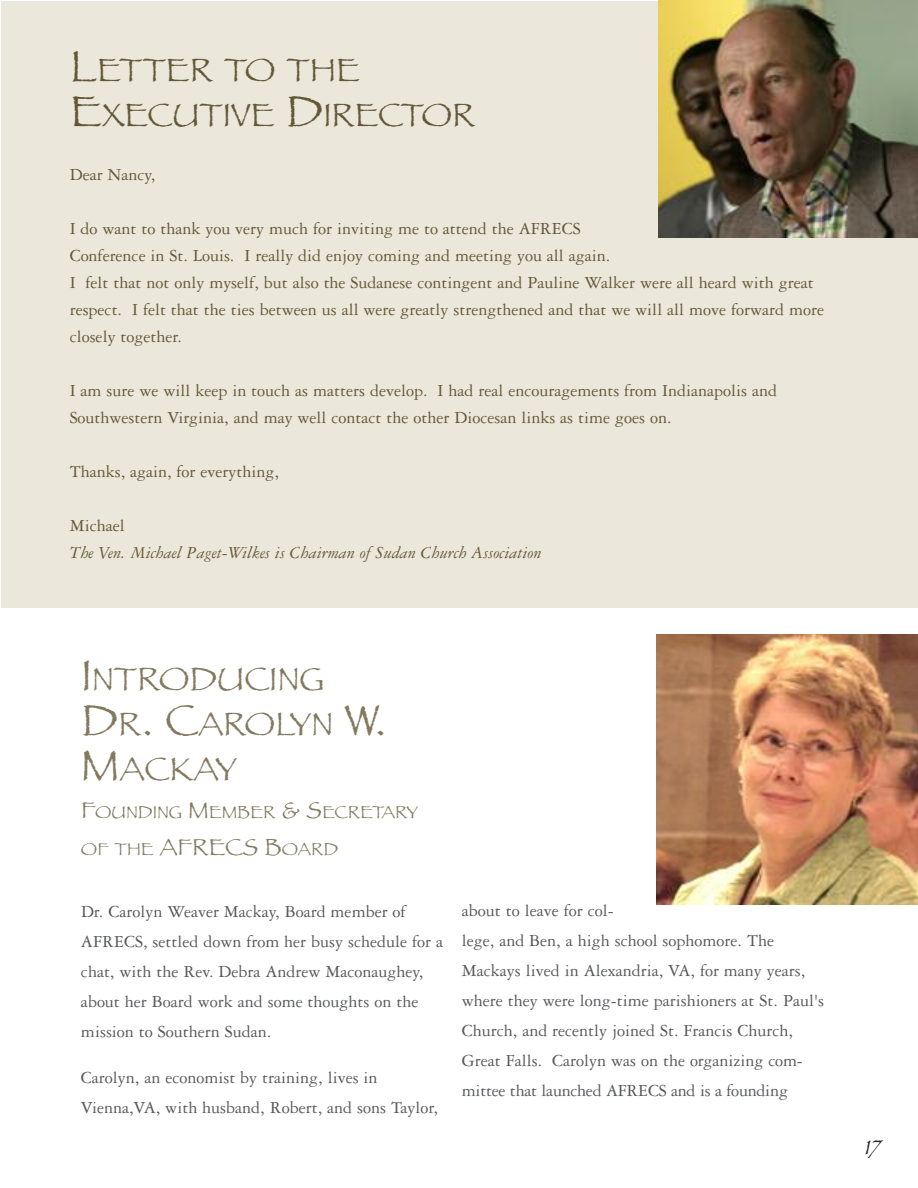
<style>
.page{position:relative;width:918px;height:1188px;background:#fff}
.page>*{position:absolute;margin:0;border:0;box-sizing:border-box;transform-origin:0 0}
.t1{font:33.75px/45px "Papyrus";color:#82795e}
.t2{font:33.75px/45px "Papyrus";color:#635836}
.t3{font:italic 21px "Papyrus";color:#231f20}
.t4{font:18px/30px "Garamond Three";color:#57585a}
.t5{font:18px/27px "Garamond Three";color:#635836}
.t6{font:italic 18px "Garamond Three";color:#635836}
.t7{font:18px/37.5px "Papyrus";color:#82795e}
.s1{font-size:45px}
.s2{font-size:24px}
</style>
<div class="page">
<div style="left:2px;top:1px;width:916px;height:606px;background:#ece7db"></div>
<img style="left:659px;top:1px;width:259px;height:236px">
<img style="left:657px;top:634px;width:261px;height:270px">
<h1 class="t2" style="left:70px;top:47px;width:407px"><span class="s1">L</span>ETTER TO THE<br><span class="s1">E</span>XECUTIVE <span class="s1">D</span>IRECTOR</h1>
<p class="t5" style="left:70px;top:163px;width:87px">Dear Nancy,</p>
<p class="t5" style="left:70px;top:217px;width:756px">I do want to thank you very much for inviting me to attend the AFRECS<br>Conference in St. Louis. I really did enjoy coming and meeting you all again.<br>I felt that not only myself, but also the Sudanese contingent and Pauline Walker were all heard with great respect. I felt that the ties between us all were greatly strengthened and that we will all move forward more closely together.</p>
<p class="t5" style="left:70px;top:379px;width:709px">I am sure we will keep in touch as matters develop. I had real encouragements from Indianapolis and<br>Southwestern Virginia, and may well contact the other Diocesan links as time goes on.</p>
<p class="t5" style="left:70px;top:460px;width:211px">Thanks, again, for everything,</p>
<p class="t5" style="left:70px;top:514px;width:57px">Michael</p>
<p class="t6" style="left:70px;top:546px;width:473px">The Ven. Michael Paget-Wilkes is Chairman of Sudan Church Association</p>
<h1 class="t1" style="left:81px;top:656px;width:307px"><span class="s1">I</span>NTRODUCING<br><span class="s1">D</span>R<span class="s1">. C</span>AROLYN <span class="s1">W.<br>M</span>ACKAY</h1>
<p class="t7" style="left:81px;top:793px;width:339px"><span class="s2">F</span>OUNDING <span class="s2">M</span>EMBER <span class="s2">&amp; S</span>ECRETARY<br>OF THE <span class="s2">AFRECS B</span>OARD</p>
<p class="t4" style="left:81px;top:898px;width:364px">Dr. Carolyn Weaver Mackay, Board member of AFRECS, settled down from her busy schedule for a chat, with the Rev. Debra Andrew Maconaughey, about her Board work and some thoughts on the mission to Southern Sudan.</p>
<p class="t4" style="left:81px;top:1064px;width:358px">Carolyn, an economist by training, lives in<br>Vienna,VA, with husband, Robert, and sons Taylor,</p>
<p class="t4" style="left:462px;top:898px;width:364px">about to leave for col-<br>lege, and Ben, a high school sophomore. The Mackays lived in Alexandria, VA, for many years, where they were long-time parishioners at St. Paul's Church, and recently joined St. Francis Church, Great Falls. Carolyn was on the organizing com&shy;mittee that launched AFRECS and is a founding</p>
<p class="t3" style="left:864px;top:1134px;width:16px">17</p>
</div>
